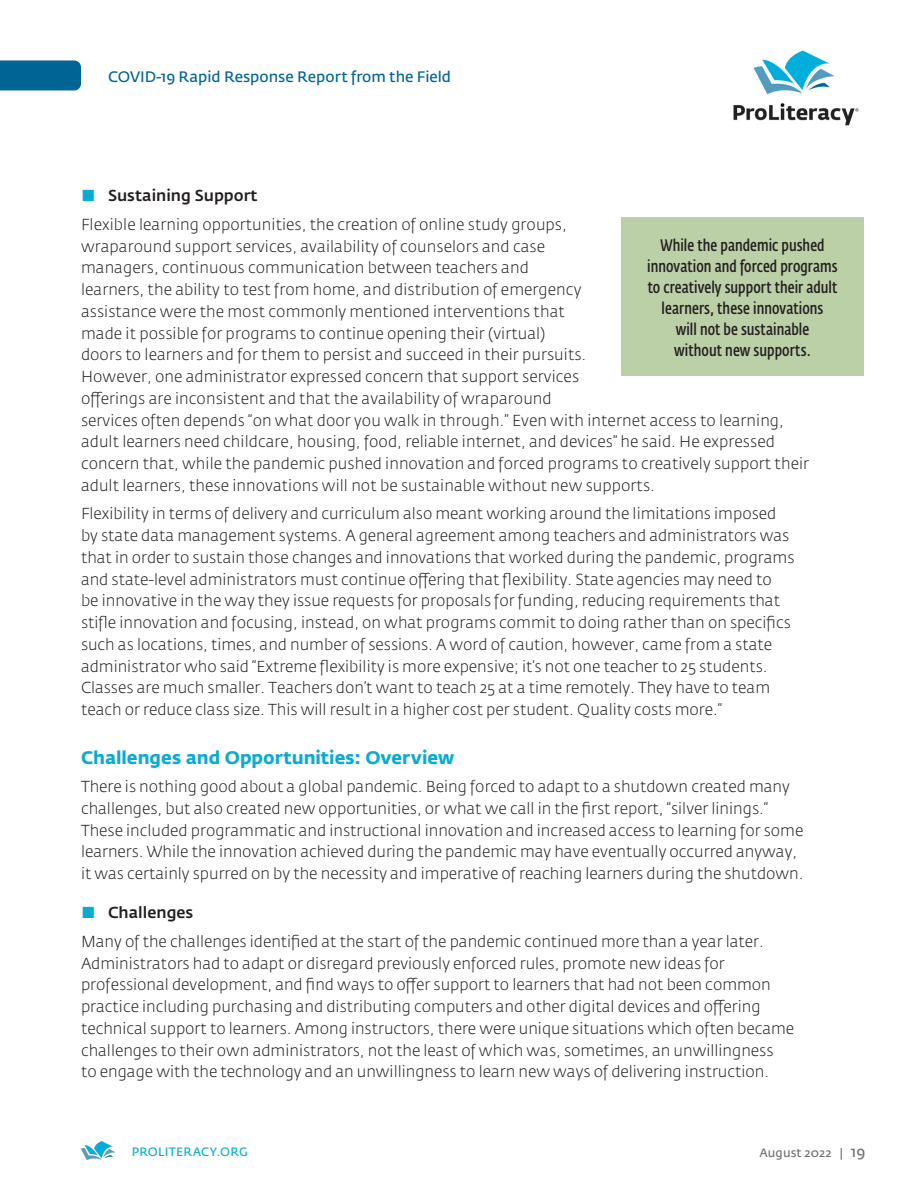
<style>
.page{position:relative;width:918px;height:1188px;background:#fff}
.page>*{position:absolute;margin:0;border:0;box-sizing:border-box;transform-origin:0 0}
.t1{font:700 18px "Fedra Sans Pro";color:#08acd2}
.callout_box_copy{font:600 16.5px/21px "Fedra Sans Cond Std";letter-spacing:.005em;color:#231f20;text-align:center}
.body{font:300 15.75px/21.8px "Fedra Sans Pro";color:#231f20}
.t2{font:500 15.75px "Fedra Sans Pro";color:#231f20}
.t3{font:15px "Fedra Sans Pro";color:#006494}
.t4{font:12px "Fedra Sans Pro";letter-spacing:.025em;color:#08acd2}
.t5{font:12px "Fedra Sans Pro";letter-spacing:.01em;color:#717074}
.s1{color:#08acd2}
.s2{color:#201f1e}
.s3{font-size:15px}
</style>
<div class="page">
<img style="left:81px;top:1141px;width:34px;height:19px">
<div style="left:0;top:60px;width:81px;height:30px;background:#006494"></div>
<img style="left:733px;top:50px;width:126px;height:76px">
<div style="left:621px;top:218px;width:243px;height:158px;background:#bcd0a8"></div>
<p class="t3" style="left:108px;top:68px;width:344px">COVID-19 Rapid Response Report from the Field</p>
<p class="t2" style="left:81px;top:186px;width:178px"><span class="s1">■</span> Sustaining Support</p>
<p class="body" style="left:81px;top:213px;width:730px">Flexible learning opportunities, the creation of online study groups,<br>wraparound support services, availability of counselors and case<br>managers, continuous communication between teachers and<br>learners, the ability to test from home, and distribution of emergency<br>assistance were the most commonly mentioned interventions that<br>made it possible for programs to continue opening their (virtual)<br>doors to learners and for them to persist and succeed in their pursuits.<br>However, one administrator expressed concern that support services<br>offerings are inconsistent and that the availability of wraparound<br>services often depends “on what door you walk in through.” <span class="s2">Even with internet access to learning, adult learners need childcare, housing, food, reliable internet, and devices” he said. He expressed concern</span> that, while the pandemic pushed innovation and forced programs to creatively support their adult learners, these innovations will not be sustainable without new supports.</p>
<p class="body" style="left:81px;top:503px;width:715px">Flexibility in terms of delivery and curriculum also meant working around the limitations imposed by state data management systems. A general agreement among teachers and administrators was that in order to sustain those changes and innovations that worked during the pandemic, programs and state-level administrators must continue offering that flexibility. State agencies may need to<br>be innovative in the way they issue requests for proposals for funding, reducing requirements that stifle innovation and focusing, instead, on what programs commit to doing rather than on specifics such as locations, times, and number of sessions. A word of caution, however, came from a state administrator who said “Extreme flexibility is more expensive; it’s not one teacher to 25 students.<br>Classes are much smaller. Teachers don’t want to teach 25 at a time remotely. They have to team teach or reduce class size. This will result in a higher cost per student. Quality costs more.”</p>
<h4 class="t1" style="left:81px;top:746px;width:375px">Challenges and Opportunities: Overview</h4>
<p class="body" style="left:81px;top:776px;width:724px">There is nothing good about a global pandemic. Being forced to adapt to a shutdown created many challenges, but also created new opportunities, or what we call in the first report, “silver linings.” These included programmatic and instructional innovation and increased access to learning for some learners. While the innovation achieved during the pandemic may have eventually occurred anyway, it was certainly spurred on by the necessity and imperative of reaching learners during the shutdown.</p>
<p class="t2" style="left:81px;top:903px;width:114px"><span class="s1">■</span> Challenges</p>
<p class="body" style="left:81px;top:930px;width:715px">Many of the challenges identified at the start of the pandemic continued more than a year later.<br>Administrators had to adapt or disregard previously enforced rules, promote new ideas for professional development, and find ways to offer support to learners that had not been common practice including purchasing and distributing computers and other digital devices and offering technical support to learners. Among instructors, there were unique situations which often became challenges to their own administrators, not the least of which was, sometimes, an unwillingness<br>to engage with the technology and an unwillingness to learn new ways of delivering instruction.</p>
<p class="callout_box_copy" style="left:647px;top:235px;width:192px">While the pandemic pushed innovation and forced programs to creatively support their adult learners, these innovations<br>will not be sustainable<br>without new supports.</p>
<p class="t4" style="left:132px;top:1144px;width:117px">PROLITERACY.ORG</p>
<p class="t5" style="left:760px;top:1145px;width:107px">August 2022 | <span class="s3">19</span></p>
</div>
